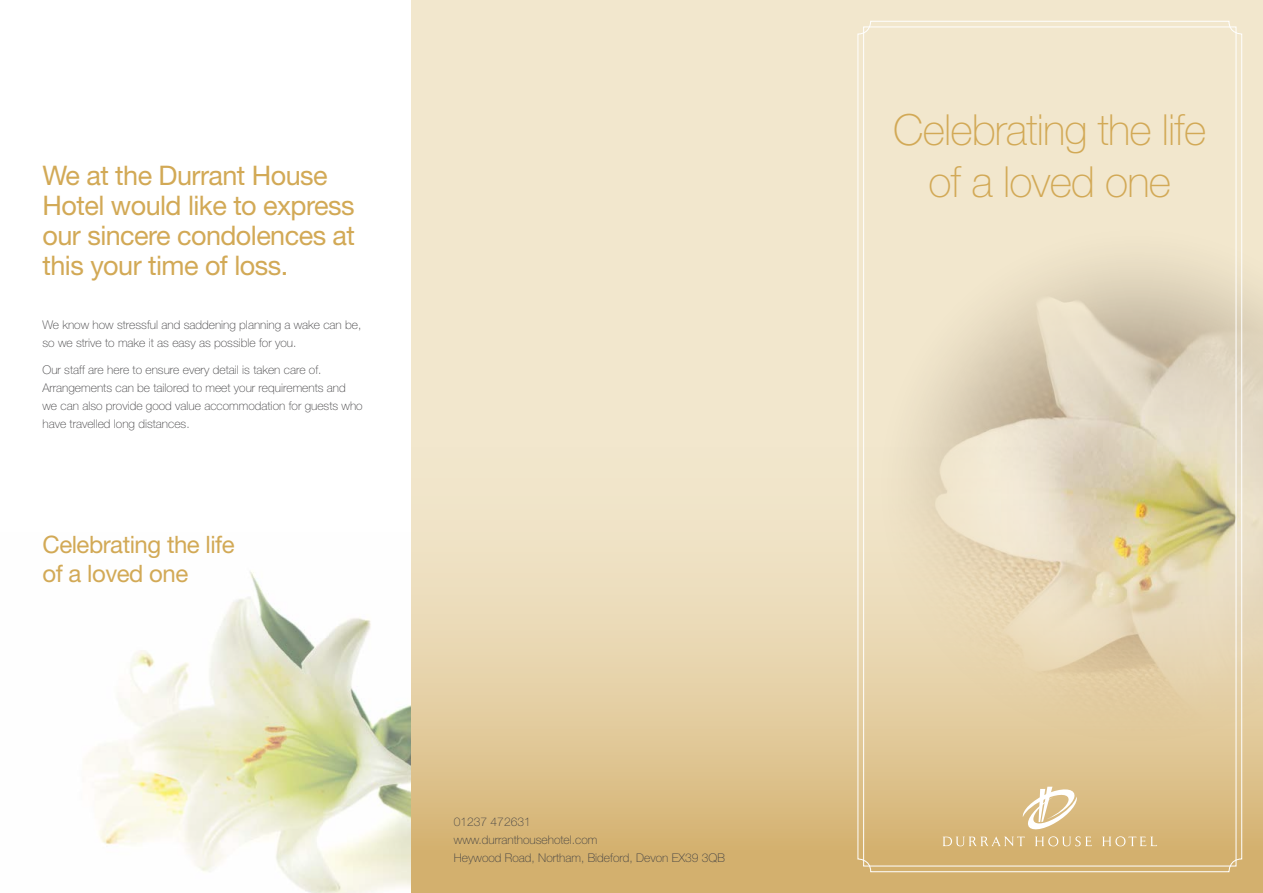
<style>
.page{position:relative;width:1263px;height:893px;background:#fff}
.page>*{position:absolute;margin:0;border:0;box-sizing:border-box;transform-origin:0 0}
.t1{font:100 42.9px/51.4px "Helvetica Neue LT Std";letter-spacing:-.02em;color:#d2a956;text-align:center}
.t2{font:27px/30px "Helvetica Neue LT Std";letter-spacing:-.02em;color:#d2a956}
.t3{font:24px/28.8px "Helvetica Neue LT Std";letter-spacing:-.02em;color:#d2a956}
.t4{font:100 12px/18px "Helvetica Neue LT Std";color:#414042}
</style>
<div class="page">
<img style="left:85px;top:571px;width:326px;height:322px">
<div style="left:411px;top:0;width:852px;height:893px;background:#f2e7cd"></div>
<svg style="left:411px;top:561px;width:852px;height:332px;background:#dfc593"></svg>
<img style="left:877px;top:225px;width:386px;height:520px">
<svg style="left:943px;top:787px;width:149px;height:59px;background:#dcc08c"></svg>
<svg style="left:1102px;top:836px;width:55px;height:10px"></svg>
<h2 class="t2" style="left:43px;top:160px;width:314px">We at the Durrant House<br>Hotel would like to express our sincere condolences at this your time of loss.</h2>
<p class="t4" style="left:43px;top:316px;width:320px">We know how stressful and saddening planning a wake can be, so we strive to make it as easy as possible for you.</p>
<p class="t4" style="left:43px;top:360px;width:322px">Our staff are here to ensure every detail is taken care of.<br>Arrangements can be tailored to meet your requirements and we can also provide good value accommodation for guests who have travelled long distances.</p>
<h3 class="t3" style="left:43px;top:530px;width:194px">Celebrating the life of a loved one</h3>
<p class="t4" style="left:454px;top:813px;width:273px">01237 472631<br>www.durranthousehotel.com<br>Heywood Road, Northam, Bideford, Devon EX39 3QB</p>
<h1 class="t1" style="left:893px;top:104px;width:314px">Celebrating the life of a loved one</h1>
</div>
